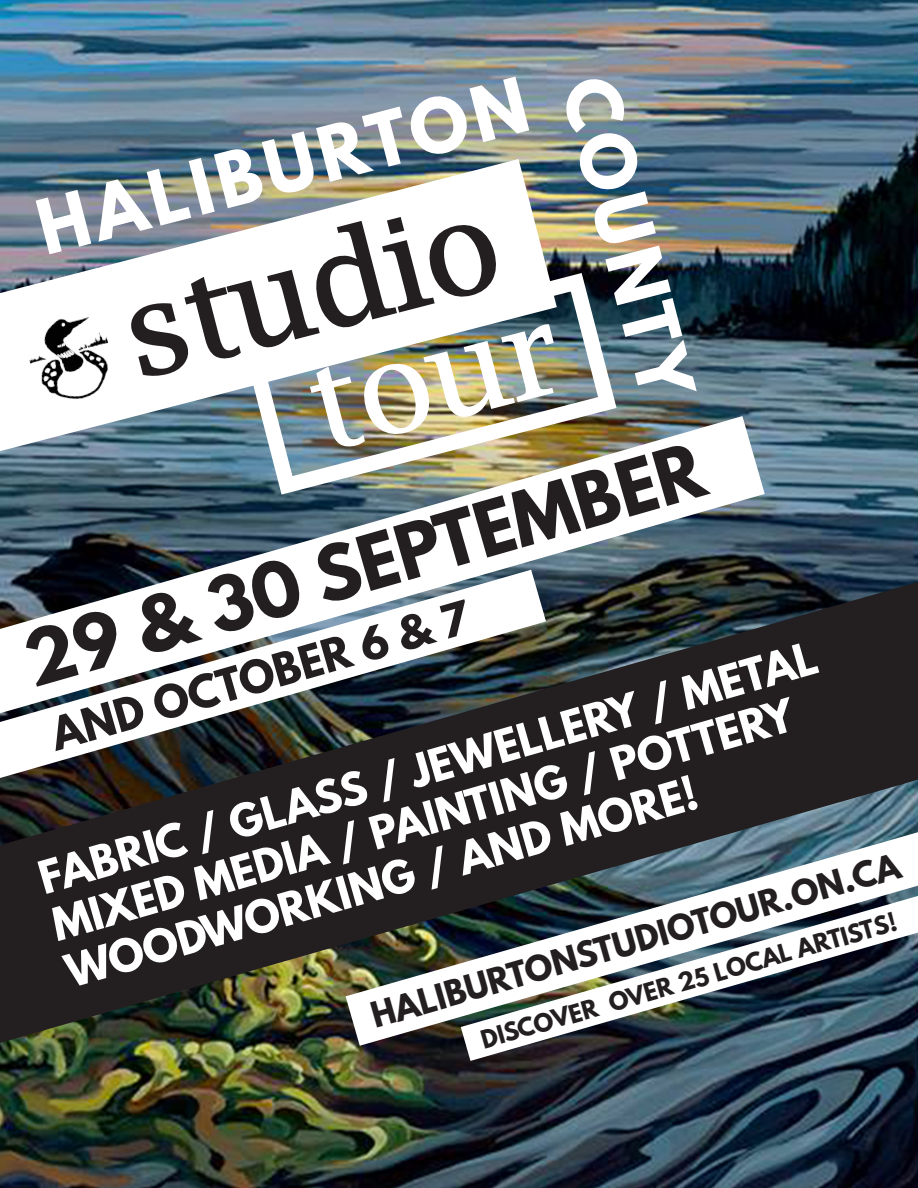
<style>
.page{position:relative;width:918px;height:1188px;background:#fff}
.page>*{position:absolute;margin:0;border:0;box-sizing:border-box;transform-origin:0 0}
.t1{font:124.35px "Lucida Bright";color:#231f20}
.t2{font:123.15px "Lucida Bright";color:#fff}
.t3{font:700 67.5px "League Spartan";color:#231f20}
.t4{font:700 67.2px "League Spartan";color:#fff}
.t5{font:700 40.5px "League Spartan";color:#fff}
.t6{font:700 40.5px "League Spartan";color:#231f20}
.t7{font:700 31.5px "League Spartan";color:#231f20}
.t8{font:700 22.5px "League Spartan";color:#231f20}
</style>
<div class="page">
<img style="left:0;top:0;width:918px;height:1188px">
<img style="left:0;top:416px;width:765px;height:166px">
<svg style="left:0;top:570px;width:546px;height:12px"></svg>
<svg style="left:461px;top:1043px;width:457px;height:18px;background:#3f4d59"></svg>
<img style="left:0;top:582px;width:918px;height:461px">
<img style="left:0;top:159px;width:557px;height:292px">
<img style="left:237px;top:264px;width:389px;height:240px">
<img style="left:129px;top:216px;width:426px;height:232px">
<img style="left:21px;top:306px;width:100px;height:110px">
<p class="t4" style="left:25px;top:180px;width:505px;rotate:-15deg">HALIBURTON</p>
<p class="t4" style="left:636px;top:65px;width:330px;rotate:75deg">COUNTY</p>
<p class="t1" style="left:108px;top:266px;width:384px;rotate:-14deg">studio</p>
<p class="t2" style="left:293px;top:342px;width:256px;rotate:-15deg">tour</p>
<p class="t3" style="left:11px;top:611px;width:705px;rotate:-16deg">29 &amp; 30 SEPTEMBER</p>
<p class="t6" style="left:43px;top:705px;width:434px;rotate:-16deg">AND OCTOBER 6 &amp; 7</p>
<p class="t5" style="left:31px;top:848px;width:809px;rotate:-16deg">FABRIC / GLASS / JEWELLERY / METAL</p>
<p class="t5" style="left:44px;top:895px;width:771px;rotate:-16deg">MIXED MEDIA / PAINTING / POTTERY</p>
<p class="t5" style="left:58px;top:942px;width:657px;rotate:-16deg">WOODWORKING / AND MORE!</p>
<p class="t7" style="left:365px;top:992px;width:550px;rotate:-16deg">HALIBURTONSTUDIOTOUR.ON.CA</p>
<p class="t8" style="left:477px;top:1023px;width:433px;rotate:-16deg">DISCOVER OVER 25 LOCAL ARTISTS!</p>
</div>
